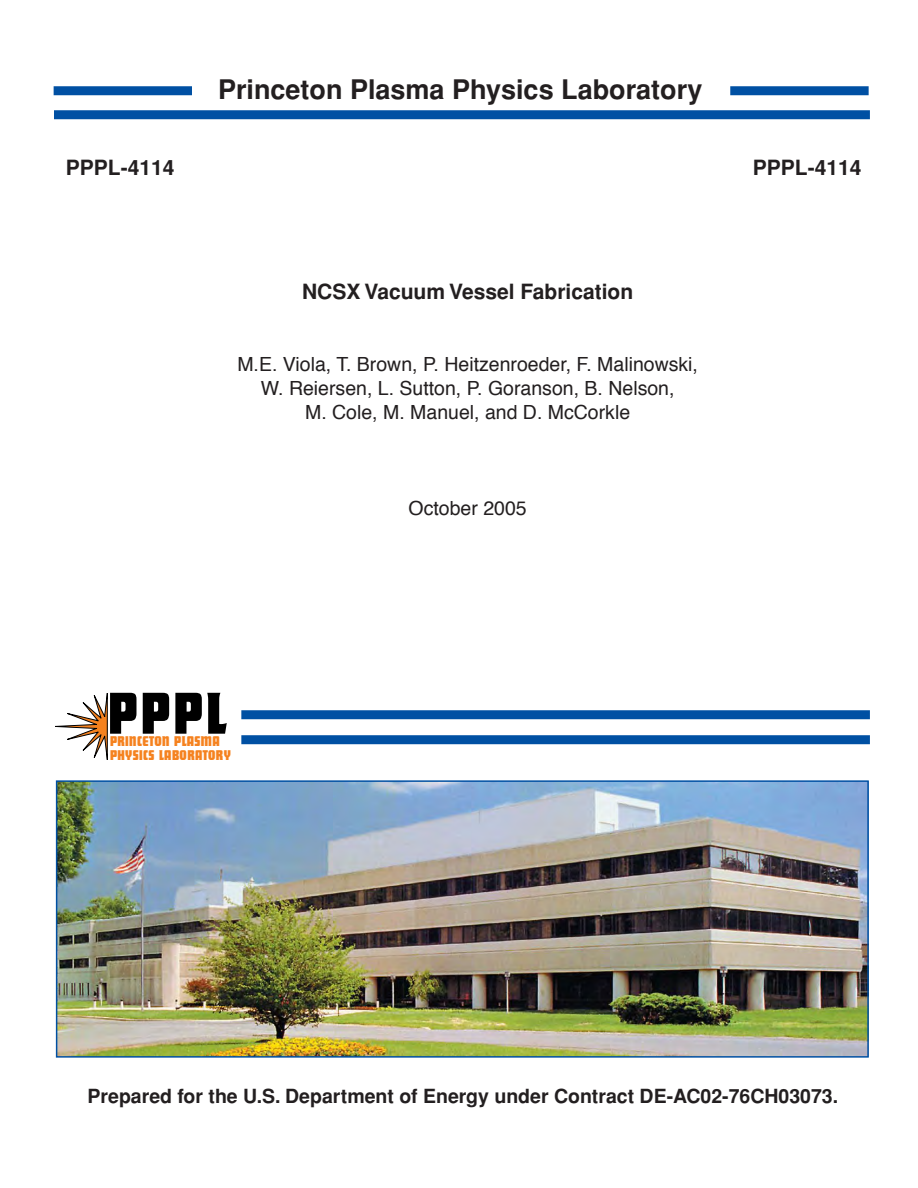
<style>
.page{position:relative;width:918px;height:1188px;background:#fff}
.page>*{position:absolute;margin:0;border:0;box-sizing:border-box;transform-origin:0 0}
.t1{font:56.85px "Futana";color:#000}
.t2{font:700 27px "Helvetica";color:#231f20}
.t3{font:700 21px "Helvetica";color:#231f20}
.t4{font:19.5px/24px "Helvetica";color:#231f20;text-align:center}
.t5{font:700 19.5px "Helvetica";color:#231f20}
.t6{font:13.65px/14.2px "Futana";letter-spacing:.03em;color:#f5821f}
</style>
<div class="page">
<div style="left:241px;top:710px;width:629px;height:9px;background:#0050a3"></div>
<div style="left:241px;top:735px;width:629px;height:9px;background:#0050a3"></div>
<div style="left:54px;top:86px;width:138px;height:9px;background:#0050a3"></div>
<div style="left:730px;top:86px;width:139px;height:9px;background:#0050a3"></div>
<img style="left:59px;top:783px;width:807px;height:272px">
<div style="left:56px;top:780px;width:813px;height:278px;border:2px solid #0050a3"></div>
<svg style="left:55px;top:693px;width:53px;height:67px"></svg>
<div style="left:54px;top:110px;width:816px;height:9px;background:#0050a3"></div>
<h2 class="t2" style="left:218px;top:80px;width:486px">Princeton Plasma Physics Laboratory</h2>
<p class="t3" style="left:66px;top:160px;width:110px">PPPL-4114</p>
<p class="t3" style="left:753px;top:160px;width:110px">PPPL-4114</p>
<p class="t3" style="left:302px;top:284px;width:333px">NCSX Vacuum Vessel Fabrication</p>
<p class="t4" style="left:237px;top:354px;width:462px">M.E. Viola, T. Brown, P. Heitzenroeder, F. Malinowski,<br>W. Reiersen, L. Sutton, P. Goranson, B. Nelson,<br>M. Cole, M. Manuel, and D. McCorkle</p>
<h1 class="t1" style="left:108px;top:683px;width:119px">PPPL</h1>
<p class="t6" style="left:110px;top:735px;width:122px">PRINCETON PLASMA<br>PHYSICS LABORATORY</p>
<p class="t4" style="left:409px;top:498px;width:120px">October 2005</p>
<p class="t5" style="left:88px;top:1089px;width:752px">Prepared for the U.S. Department of Energy under Contract DE-AC02-76CH03073.</p>
</div>
